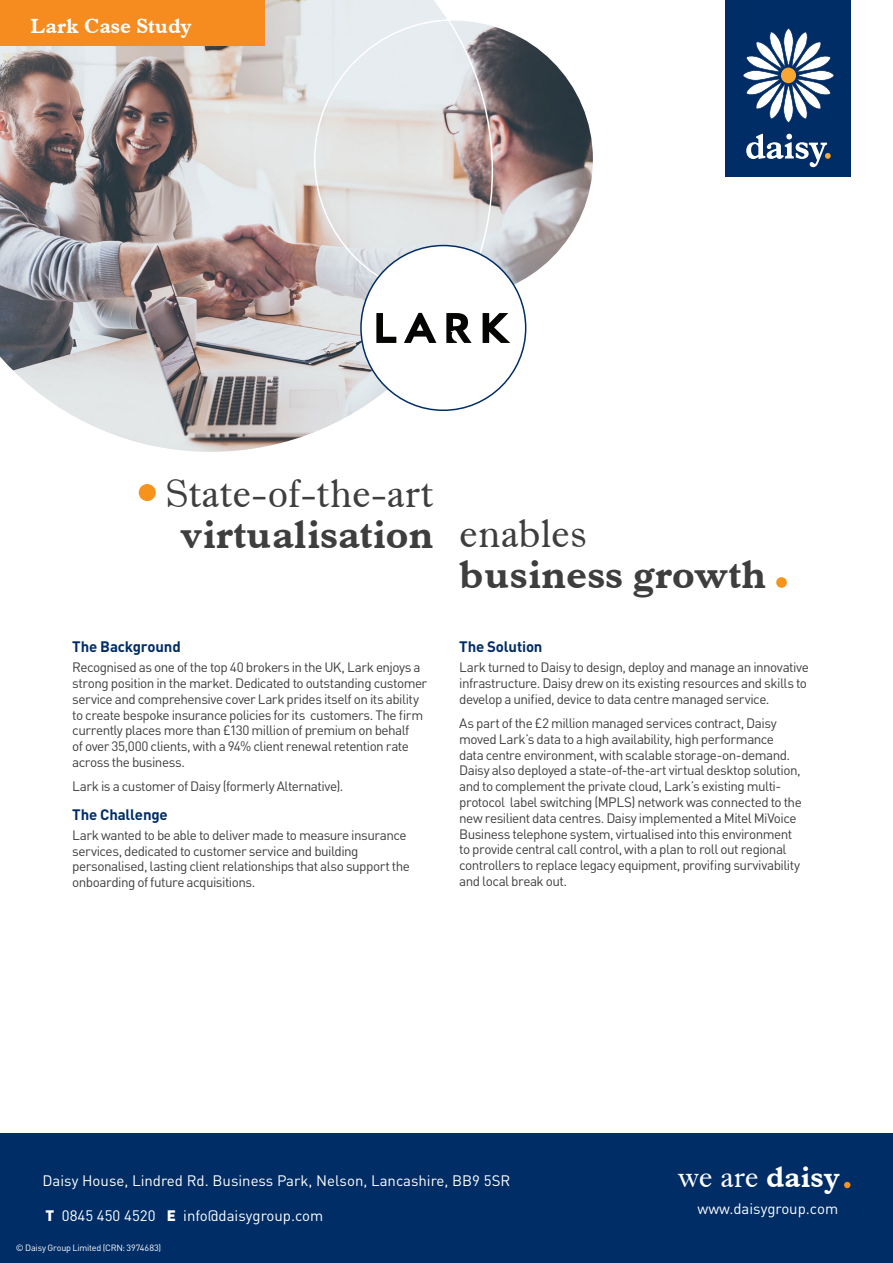
<style>
.page{position:relative;width:893px;height:1263px;background:#fff}
.page>*{position:absolute;margin:0;border:0;box-sizing:border-box;transform-origin:0 0}
.t1{font:40.5px "Dutch 766 BT Bold A";color:#3e3e3f}
.t2{font:40.5px "Dutch 766 BT Roman A";color:#3e3e3f}
.t3{font:30px "Dutch 766 BT Roman A";color:#fff}
.t4{font:21px "Dutch 766 BT Bold A";color:#fff}
.t5{font:15px "DIN";color:#fff}
.Sub_Heading{font:700 15px "DIN";letter-spacing:-.01em;color:#002d66}
.Body_Copy{font:13.5px/15.8px "DIN";letter-spacing:-.04em;color:#3e3e3f}
.Body_Copy-2{font:9px "DIN";letter-spacing:-.02em;color:#fff}
.s1{font-family:"Dutch 766 BT Bold A"}
.s2{font-weight:900}
</style>
<div class="page">
<div style="left:0;top:1133px;width:893px;height:130px;background:#002d66"></div>
<svg style="left:844px;top:1182px;width:6px;height:6px"></svg>
<div style="left:776px;top:577px;width:11px;height:11px;background:#f7931d;border-radius:50%"></div>
<div style="left:139px;top:484px;width:17px;height:17px;background:#f7931d;border-radius:50%"></div>
<div style="left:725px;top:0;width:125px;height:177px;background:#002d66"></div>
<svg style="left:743px;top:28px;width:91px;height:95px"></svg>
<svg style="left:746px;top:134px;width:85px;height:33px"></svg>
<svg style="left:0;top:0;width:593px;height:452px"></svg>
<div style="left:361px;top:246px;width:165px;height:164px;background:#fff;border-radius:50%"></div>
<svg style="left:376px;top:313px;width:20px;height:30px"></svg>
<svg style="left:483px;top:313px;width:27px;height:30px"></svg>
<svg style="left:446px;top:313px;width:26px;height:30px"></svg>
<svg style="left:404px;top:313px;width:32px;height:30px"></svg>
<div style="left:0;top:0;width:264px;height:46px;background:#f68b1f"></div>
<p class="t4" style="left:31px;top:13px;width:163px">Lark Case Study</p>
<p class="t2" style="left:166px;top:468px;width:269px">State-of-the-art</p>
<p class="t1" style="left:180px;top:509px;width:255px">virtualisation</p>
<p class="Sub_Heading" style="left:72px;top:637px;width:110px">The Background</p>
<p class="Body_Copy" style="left:72px;top:659px;width:357px">Recognised as one of the top 40 brokers in the UK, Lark enjoys a strong position in the market. Dedicated to outstanding customer service and comprehensive cover Lark prides itself on its ability to create bespoke insurance policies for its customers. The firm currently places more than £130 million of premium on behalf<br>of over 35,000 clients, with a 94% client renewal retention rate across the business.</p>
<p class="Body_Copy" style="left:72px;top:778px;width:273px">Lark is a customer of Daisy (formerly Alternative).</p>
<p class="Sub_Heading" style="left:72px;top:804px;width:97px">The Challenge</p>
<p class="Body_Copy" style="left:72px;top:827px;width:339px">Lark wanted to be able to deliver made to measure insurance services, dedicated to customer service and building personalised, lasting client relationships that also support the onboarding of future acquisitions.</p>
<p class="t2" style="left:459px;top:509px;width:130px">enables</p>
<p class="t1" style="left:459px;top:549px;width:308px">business growth</p>
<p class="Sub_Heading" style="left:459px;top:637px;width:85px">The Solution</p>
<p class="Body_Copy" style="left:459px;top:659px;width:351px">Lark turned to Daisy to design, deploy and manage an innovative infrastructure. Daisy drew on its existing resources and skills to develop a unified, device to data centre managed service.</p>
<p class="Body_Copy" style="left:459px;top:715px;width:344px">As part of the £2 million managed services contract, Daisy moved Lark’s data to a high availability, high performance data centre environment, with scalable storage-on-demand.<br>Daisy also deployed a state-of-the-art virtual desktop solution, and to complement the private cloud, Lark’s existing multi&shy;protocol label switching (MPLS) network was connected to the new resilient data centres. Daisy implemented a Mitel MiVoice Business telephone system, virtualised into this environment to provide central call control, with a plan to roll out regional controllers to replace legacy equipment, provifing survivability and local break out.</p>
<p class="t5" style="left:43px;top:1171px;width:469px">Daisy House, Lindred Rd. Business Park, Nelson, Lancashire, BB9 5SR</p>
<h2 class="t3" style="left:679px;top:1158px;width:163px">we are <span class="s1">daisy</span></h2>
<p class="t5" style="left:46px;top:1206px;width:279px"><span class="s2">T</span> 0845 450 4520 <span class="s2">E</span> info@daisygroup.com</p>
<p class="t5" style="left:698px;top:1200px;width:142px">www.daisygroup.com</p>
<p class="Body_Copy-2" style="left:16px;top:1242px;width:147px">© Daisy Group Limited (CRN: 3974683)</p>
</div>
